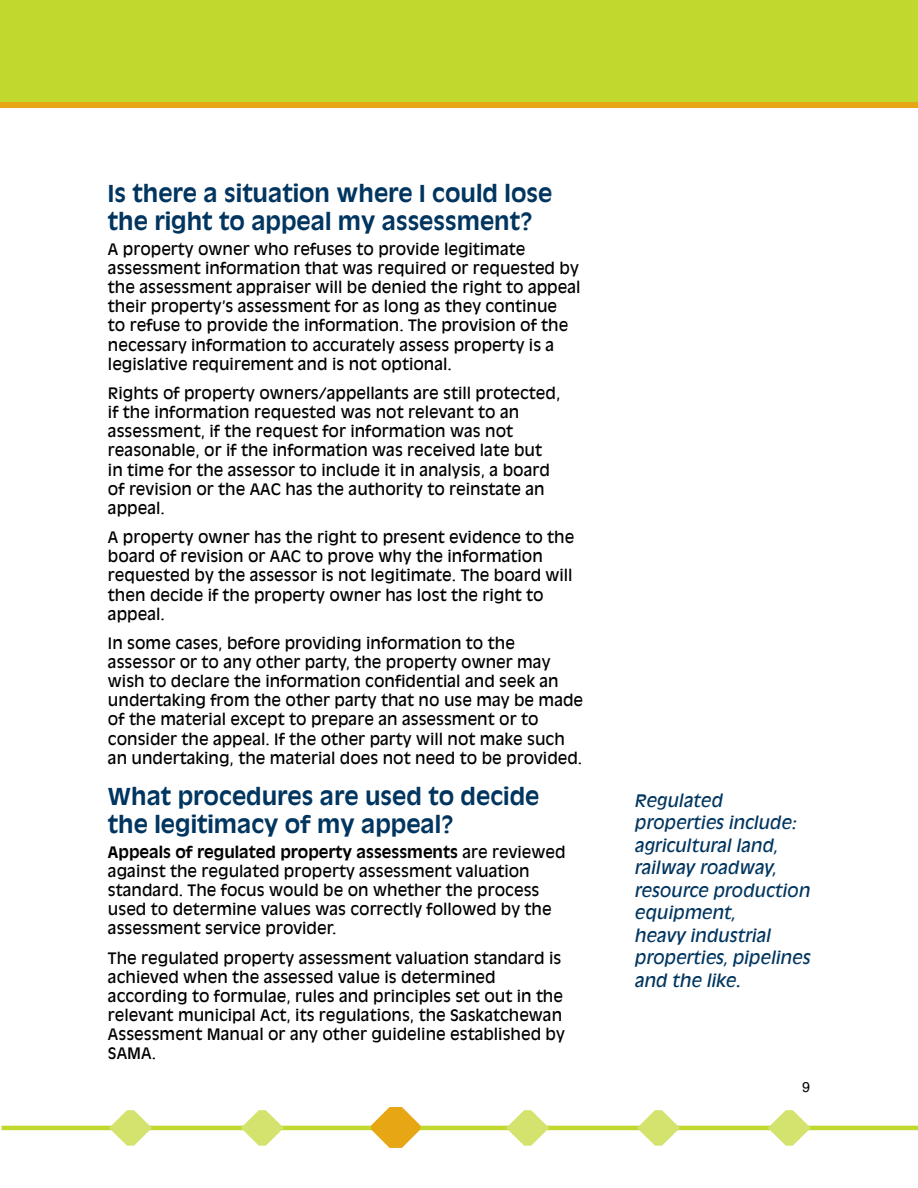
<style>
.page{position:relative;width:918px;height:1188px;background:#fff}
.page>*{position:absolute;margin:0;border:0;box-sizing:border-box;transform-origin:0 0}
.t1{font:700 23.25px/27.9px "Antique Olive LT";color:#00355f}
.t2{font:italic 17.25px/22.5px "Antique Olive LT";color:#00355f}
.t3{font:15.75px/19px "Antique Olive LT";color:#000}
.t4{font:14.25px "Helvetica";color:#000}
.s1{font-weight:700}
</style>
<div class="page">
<div style="left:0;top:0;width:918px;height:108px;background:#c1d82f"></div>
<hr style="left:2px;top:1126px;width:916px;height:4px;background:#c1d82f">
<svg style="left:109px;top:1110px;width:43px;height:36px"></svg>
<svg style="left:506px;top:1110px;width:43px;height:36px"></svg>
<svg style="left:768px;top:1110px;width:43px;height:36px"></svg>
<svg style="left:637px;top:1110px;width:43px;height:36px"></svg>
<svg style="left:370px;top:1107px;width:51px;height:41px"></svg>
<svg style="left:241px;top:1110px;width:43px;height:36px"></svg>
<h1 class="t1" style="left:108px;top:180px;width:446px">Is there a situation where I could lose the right to appeal my assessment?</h1>
<p class="t3" style="left:108px;top:240px;width:474px">A property owner who refuses to provide legitimate assessment information that was required or requested by the assessment appraiser will be denied the right to appeal their property’s assessment for as long as they continue<br>to refuse to provide the information. The provision of the necessary information to accurately assess property is a legislative requirement and is not optional.</p>
<p class="t3" style="left:108px;top:384px;width:454px">Rights of property owners/appellants are still protected, if the information requested was not relevant to an assessment, if the request for information was not reasonable, or if the information was received late but in time for the assessor to include it in analysis, a board of revision or the AAC has the authority to reinstate an appeal.</p>
<p class="t3" style="left:108px;top:528px;width:468px">A property owner has the right to present evidence to the board of revision or AAC to prove why the information requested by the assessor is not legitimate. The board will then decide if the property owner has lost the right to appeal.</p>
<p class="t3" style="left:108px;top:634px;width:477px">In some cases, before providing information to the assessor or to any other party, the property owner may wish to declare the information confidential and seek an undertaking from the other party that no use may be made of the material except to prepare an assessment or to consider the appeal. If the other party will not make such an undertaking, the material does not need to be provided.</p>
<h1 class="t1" style="left:108px;top:783px;width:433px">What procedures are used to decide the legitimacy of my appeal?</h1>
<p class="t3" style="left:108px;top:842px;width:459px"><span class="s1">Appeals of regulated property assessments</span> are reviewed against the regulated property assessment valuation standard. The focus would be on whether the process used to determine values was correctly followed by the assessment service provider.</p>
<p class="t3" style="left:108px;top:948px;width:458px">The regulated property assessment valuation standard is achieved when the assessed value is determined according to formulae, rules and principles set out in the relevant municipal Act, its regulations, the Saskatchewan Assessment Manual or any other guideline established by SAMA.</p>
<p class="t2" style="left:634px;top:789px;width:177px">Regulated properties include: agricultural land, railway roadway, resource production equipment,<br>heavy industrial properties, pipelines and the like.</p>
<p class="t4" style="left:802px;top:1079px;width:9px">9</p>
</div>
